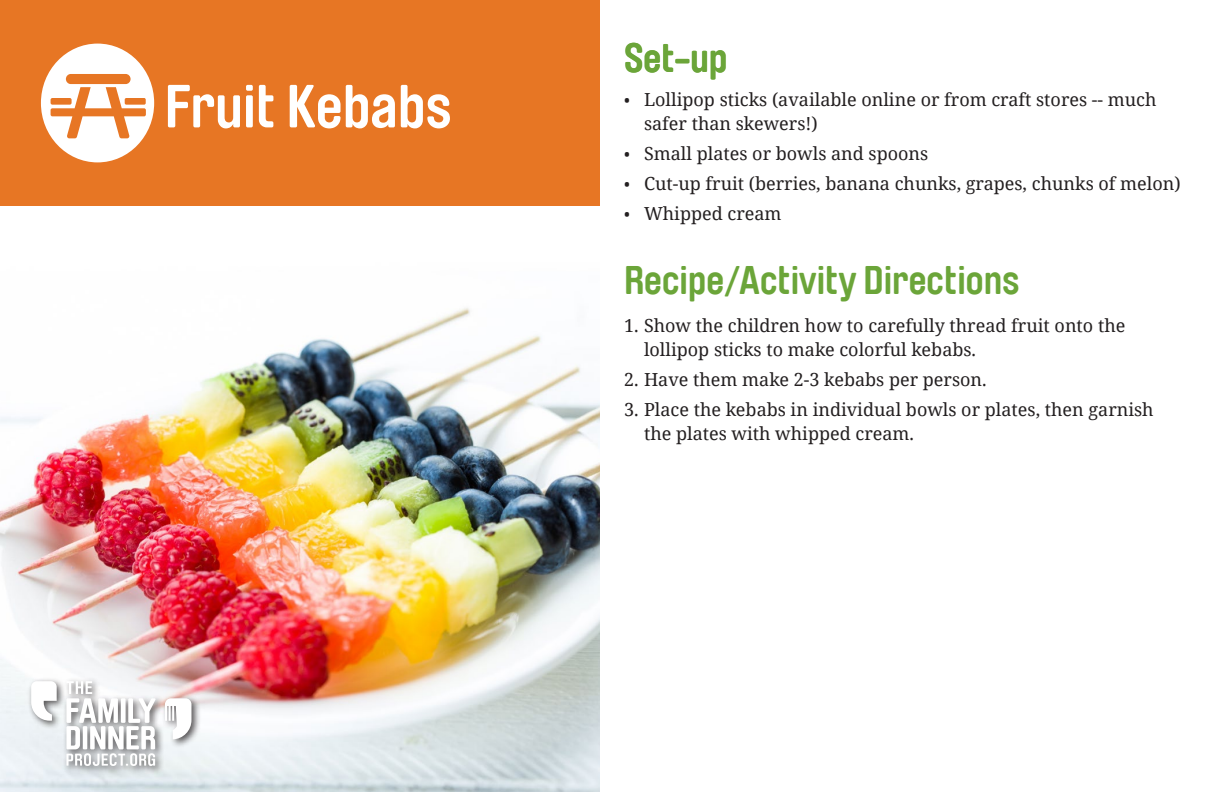
<style>
.page{position:relative;width:1224px;height:792px;background:#fff}
.page>*{position:absolute;margin:0;border:0;box-sizing:border-box;transform-origin:0 0}
.NEW-A_MASTER_HEADER{font:700 60px "Brauer Neue";color:#fff}
.CDGIngredients_Instr{font:700 39.8px "Brauer Neue";color:#6ba539}
.t1{font:18px/24px "Noto Serif";color:#231f20}
.s1{font-size:16px}
</style>
<div class="page">
<div style="left:0;top:0;width:600px;height:206px;background:#e77624"></div>
<img style="left:0;top:308px;width:600px;height:484px">
<svg style="left:41px;top:44px;width:113px;height:119px"></svg>
<div style="left:27px;top:677px;width:174px;height:98px;background:#231f20;opacity:.75"></div>
<svg style="left:31px;top:681px;width:26px;height:40px"></svg>
<svg style="left:165px;top:698px;width:26px;height:41px"></svg>
<svg style="left:66px;top:681px;width:90px;height:85px"></svg>
<p class="CDGIngredients_Instr" style="left:624px;top:36px;width:105px">Set-up</p>
<p class="NEW-A_MASTER_HEADER" style="left:165px;top:72px;width:289px">Fruit Kebabs</p>
<p class="t1" style="left:644px;top:87px;width:514px;text-indent:-20px"><span class="s1">•</span> Lollipop sticks (available online or from craft stores -- much safer than skewers!)</p>
<p class="t1" style="left:624px;top:141px;width:306px"><span class="s1">•</span> Small plates or bowls and spoons</p>
<p class="t1" style="left:624px;top:171px;width:558px"><span class="s1">•</span> Cut-up fruit (berries, banana chunks, grapes, chunks of melon)</p>
<p class="t1" style="left:624px;top:201px;width:159px"><span class="s1">•</span> Whipped cream</p>
<p class="CDGIngredients_Instr" style="left:624px;top:257px;width:397px">Recipe/Activity Directions</p>
<p class="t1" style="left:644px;top:313px;width:483px;text-indent:-20px">1. Show the children how to carefully thread fruit onto the lollipop sticks to make colorful kebabs.</p>
<p class="t1" style="left:624px;top:367px;width:364px">2. Have them make 2-3 kebabs per person.</p>
<p class="t1" style="left:644px;top:397px;width:511px;text-indent:-20px">3. Place the kebabs in individual bowls or plates, then garnish the plates with whipped cream.</p>
</div>
